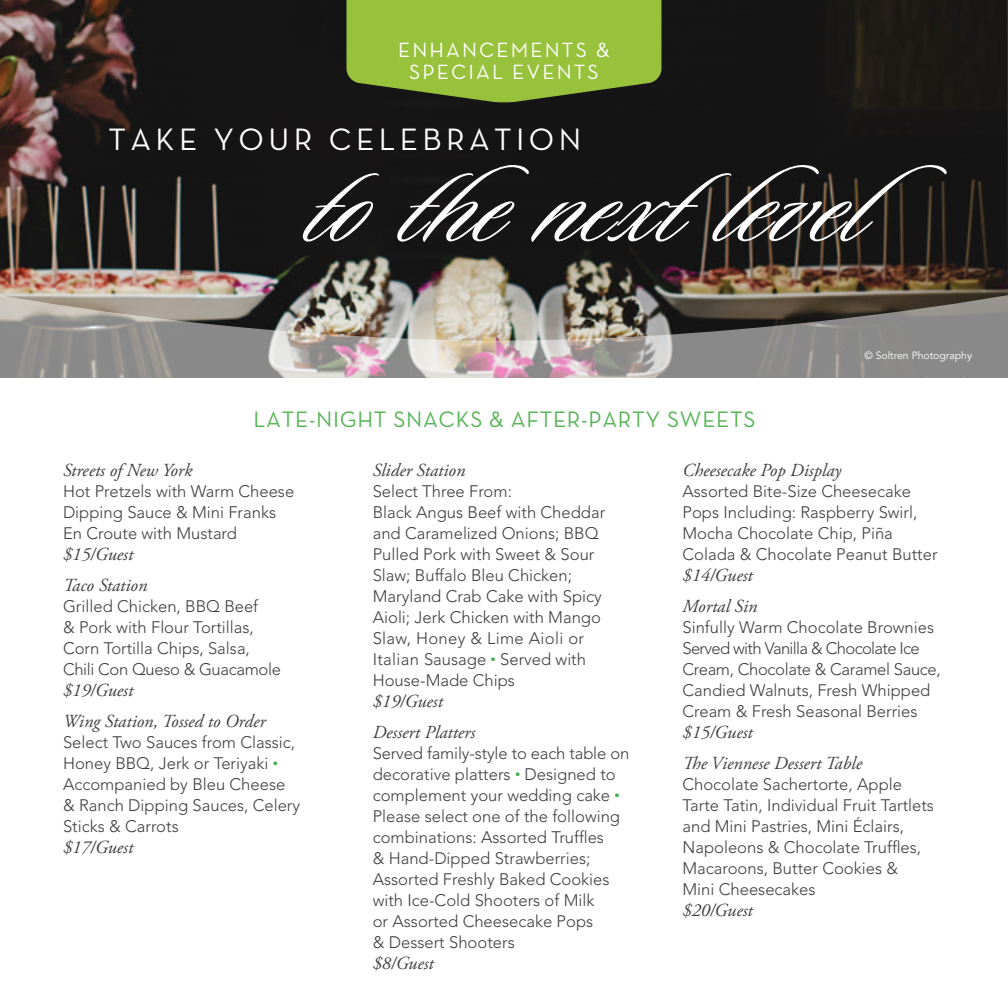
<style>
.page{position:relative;width:1008px;height:1008px;background:#fff}
.page>*{position:absolute;margin:0;border:0;box-sizing:border-box;transform-origin:0 0}
.t1{font:131.25px "Sloop Script Two";letter-spacing:.025em;color:#fff}
.t2{font:31.5px "Neutra Text";letter-spacing:.14em;color:#fff}
.t3{font:22.75px "Neutra Text";letter-spacing:.03em;color:#56b455}
.t4{font:21px/22.8px "Neutra Text";letter-spacing:.1em;color:#fff;text-align:center}
.t5{font:italic 18.38px "Adobe Garamond Pro";color:#3e3e3f}
.t6{font:300 16.62px/21px "Avenir";color:#3e3e3f}
.t7{font:10.5px "Avenir";color:#fff}
.s1{font-size:10.5px;color:#40ae49}
</style>
<div class="page">
<img style="left:0;top:0;width:1008px;height:292px">
<svg style="left:0;top:292px;width:1008px;height:86px;background:#948f8a"></svg>
<svg style="left:346px;top:0;width:315px;height:103px;background:#8aae37"></svg>
<p class="t4" style="left:398px;top:38px;width:213px">ENHANCEMENTS &amp;<br>SPECIAL EVENTS</p>
<p class="t2" style="left:108px;top:120px;width:474px">TAKE YOUR CELEBRATION</p>
<p class="t1" style="left:308px;top:135px;width:648px">to the next level</p>
<p class="t3" style="left:254px;top:406px;width:503px">LATE-NIGHT SNACKS &amp; AFTER-PARTY SWEETS</p>
<p class="t7" style="left:864px;top:350px;width:109px">© Soltren Photography</p>
<p class="t5" style="left:63px;top:459px;width:131px">Streets of New York</p>
<p class="t6" style="left:63px;top:480px;width:233px">Hot Pretzels with Warm Cheese<br>Dipping Sauce &amp; Mini Franks<br>En Croute with Mustard</p>
<p class="t5" style="left:63px;top:543px;width:72px">$15/Guest</p>
<p class="t5" style="left:63px;top:574px;width:86px">Taco Station</p>
<p class="t6" style="left:63px;top:596px;width:220px">Grilled Chicken, BBQ Beef<br>&amp; Pork with Flour Tortillas,<br>Corn Tortilla Chips, Salsa,<br>Chili Con Queso &amp; Guacamole</p>
<p class="t5" style="left:63px;top:679px;width:72px">$19/Guest</p>
<p class="t5" style="left:63px;top:710px;width:204px">Wing Station, Tossed to Order</p>
<p class="t6" style="left:63px;top:732px;width:239px">Select Two Sauces from Classic,<br>Honey BBQ, Jerk or Teriyaki <span class="s1">•<br></span>Accompanied by Bleu Cheese &amp; Ranch Dipping Sauces, Celery<br>Sticks &amp; Carrots</p>
<p class="t5" style="left:63px;top:836px;width:72px">$17/Guest</p>
<p class="t5" style="left:373px;top:459px;width:94px">Slider Station</p>
<p class="t6" style="left:373px;top:480px;width:234px">Select Three From:<br>Black Angus Beef with Cheddar and Caramelized Onions; BBQ<br>Pulled Pork with Sweet &amp; Sour<br>Slaw; Buffalo Bleu Chicken;<br>Maryland Crab Cake with Spicy<br>Aioli; Jerk Chicken with Mango<br>Slaw, Honey &amp; Lime Aioli or<br>Italian Sausage <span class="s1">•</span> Served with<br>House-Made Chips</p>
<p class="t5" style="left:373px;top:690px;width:72px">$19/Guest</p>
<p class="t5" style="left:373px;top:721px;width:104px">Dessert Platters</p>
<p class="t6" style="left:373px;top:743px;width:258px">Served family-style to each table on decorative platters <span class="s1">•</span> Designed to complement your wedding cake <span class="s1">•<br></span>Please select one of the following combinations: Assorted Truffles<br>&amp; Hand-Dipped Strawberries;<br>Assorted Freshly Baked Cookies with Ice-Cold Shooters of Milk<br>or Assorted Cheesecake Pops<br>&amp; Dessert Shooters</p>
<p class="t5" style="left:373px;top:952px;width:63px">$8/Guest</p>
<p class="t5" style="left:682px;top:459px;width:160px">Cheesecake Pop Display</p>
<p class="t6" style="left:682px;top:480px;width:257px">Assorted Bite-Size Cheesecake<br>Pops Including: Raspberry Swirl,<br>Mocha Chocolate Chip, Piña<br>Colada &amp; Chocolate Peanut Butter</p>
<p class="t5" style="left:682px;top:564px;width:72px">$14/Guest</p>
<p class="t5" style="left:682px;top:595px;width:76px">Mortal Sin</p>
<p class="t6" style="left:682px;top:617px;width:260px">Sinfully Warm Chocolate Brownies Served with Vanilla &amp; Chocolate Ice Cream, Chocolate &amp; Caramel Sauce, Candied Walnuts, Fresh Whipped Cream &amp; Fresh Seasonal Berries</p>
<p class="t5" style="left:682px;top:721px;width:72px">$15/Guest</p>
<p class="t5" style="left:682px;top:752px;width:181px">The Viennese Dessert Table</p>
<p class="t6" style="left:682px;top:774px;width:253px">Chocolate Sachertorte, Apple<br>Tarte Tatin, Individual Fruit Tartlets and Mini Pastries, Mini Éclairs,<br>Napoleons &amp; Chocolate Truffles,<br>Macaroons, Butter Cookies &amp;<br>Mini Cheesecakes</p>
<p class="t5" style="left:682px;top:899px;width:72px">$20/Guest</p>
</div>
